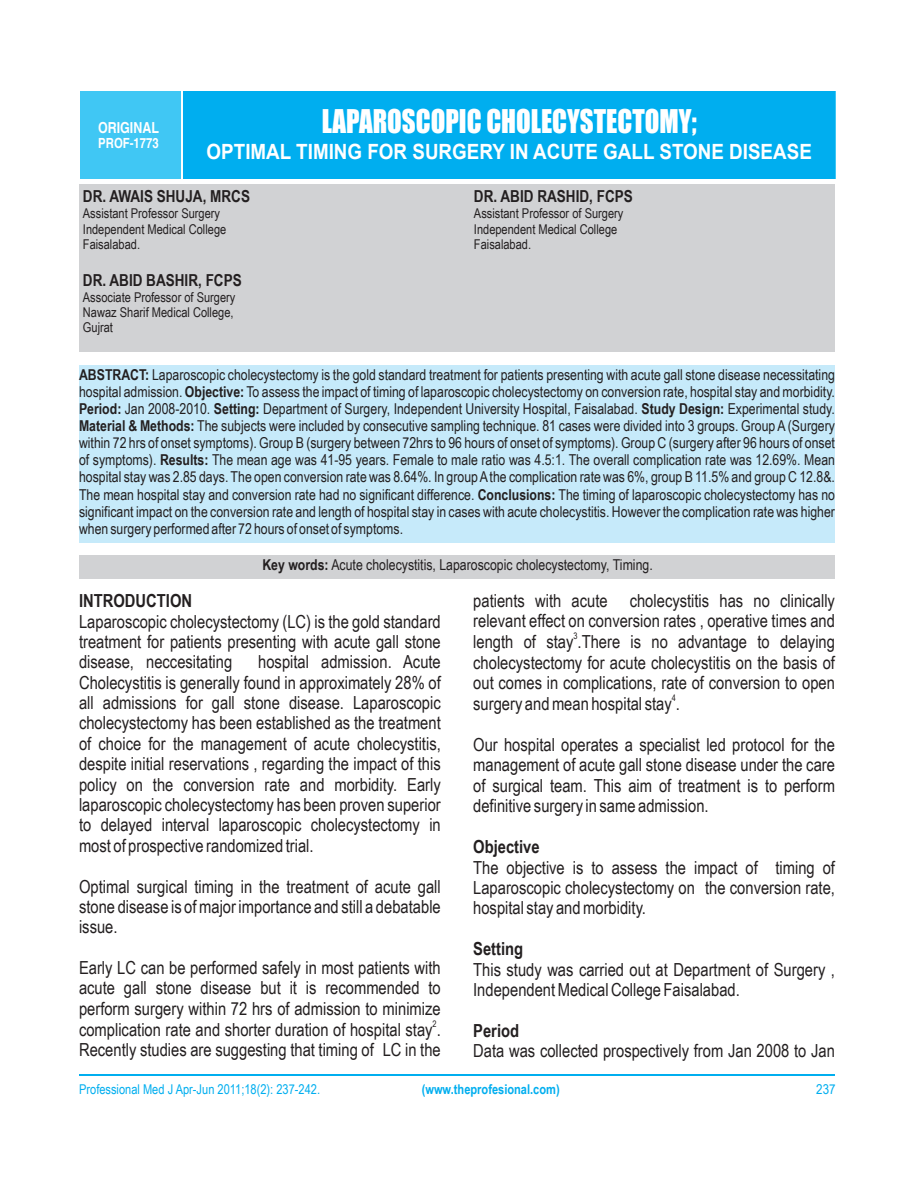
<style>
.page{position:relative;width:918px;height:1188px;background:#fff}
.page>*{position:absolute;margin:0;border:0;box-sizing:border-box;transform-origin:0 0}
.t1{font:30px "Impact";color:#fff;scale:.9 1}
.t2{font:700 21px "Arial";color:#fff;scale:.9 1}
.t3{font:18px/20.4px "Arial Narrow";color:#231f20}
.t4{font:700 18px "Arial Narrow";color:#231f20}
.t5{font:700 16.5px "Arial Narrow";color:#231f20}
.t6{font:15.15px "Switzerland";color:#fff;scale:.82 1}
.t7{font:15px/17.1px "Arial Narrow";color:#231f20;text-align:justify}
.t8{font:13.95px "Switzerland";color:#fff;scale:.81 1}
.t9{font:13.5px/15.3px "Arial Narrow";color:#231f20}
.t10{font:13.5px "Arial Narrow";color:#00aeef}
.t11{font:700 13.5px "Arial Narrow";color:#00aeef}
.t12{font:13.5px "Arial Narrow";color:#00aeef;scale:1.04 1}
.t13{font:9px "Arial Narrow";color:#231f20}
.s1{font-weight:700}
</style>
<div class="page">
<div style="left:79px;top:185px;width:756px;height:167px;background:#d1d2d4"></div>
<div style="left:79px;top:555px;width:756px;height:23px;background:#d1d2d4"></div>
<div style="left:80px;top:91px;width:755px;height:88px;background:#40c7f4"></div>
<div style="left:183px;top:91px;width:652px;height:88px;background:#00aeef"></div>
<div style="left:79px;top:366px;width:756px;height:177px;background:#c6eafa"></div>
<hr style="left:79px;top:1074px;width:756px;height:2px;background:#00aeef">
<hr style="left:182px;top:91px;width:1px;height:88px;background:#fff">
<p class="t6" style="left:98px;top:119px;width:76px">ORIGINAL</p>
<p class="t8" style="left:98px;top:134px;width:76px">PROF-1773</p>
<h1 class="t1" style="left:322px;top:109px;width:418px">LAPAROSCOPIC CHOLECYSTECTOMY;</h1>
<p class="t2" style="left:207px;top:143px;width:674px">OPTIMAL TIMING FOR SURGERY IN ACUTE GALL STONE DISEASE</p>
<p class="t5" style="left:83px;top:190px;width:169px">DR. AWAIS SHUJA, MRCS</p>
<p class="t5" style="left:474px;top:190px;width:160px">DR. ABID RASHID, FCPS</p>
<p class="t9" style="left:83px;top:207px;width:139px">Assistant Professor Surgery</p>
<p class="t9" style="left:474px;top:207px;width:151px">Assistant Professor of Surgery</p>
<p class="t9" style="left:83px;top:222px;width:145px">Independent Medical College</p>
<p class="t9" style="left:474px;top:222px;width:145px">Independent Medical College</p>
<p class="t9" style="left:83px;top:238px;width:59px">Faisalabad.</p>
<p class="t9" style="left:474px;top:238px;width:59px">Faisalabad.</p>
<p class="t5" style="left:83px;top:274px;width:160px">DR. ABID BASHIR, FCPS</p>
<p class="t9" style="left:83px;top:291px;width:154px">Associate Professor of Surgery<br>Nawaz Sharif Medical College,<br>Gujrat</p>
<p class="t7" style="left:79px;top:367px;width:758px"><span class="s1">ABSTRACT:</span> Laparoscopic cholecystectomy is the gold standard treatment for patients presenting with acute gall stone disease necessitating hospital admission. <span class="s1">Objective:</span> To assess the impact of timing of laparoscopic cholecystectomy on conversion rate, hospital stay and morbidity.<br><span class="s1">Period:</span> Jan 2008-2010. <span class="s1">Setting:</span> Department of Surgery, Independent University Hospital, Faisalabad. <span class="s1">Study Design:</span> Experimental study.<br><span class="s1">Material &amp; Methods:</span> The subjects were included by consecutive sampling technique. 81 cases were divided into 3 groups. Group A (Surgery within 72 hrs of onset symptoms). Group B (surgery between 72hrs to 96 hours of onset of symptoms). Group C (surgery after 96 hours of onset of symptoms). <span class="s1">Results:</span> The mean age was 41-95 years. Female to male ratio was 4.5:1. The overall complication rate was 12.69%. Mean hospital stay was 2.85 days. The open conversion rate was 8.64%. In group Athe complication rate was 6%, group B 11.5% and group C 12.8&amp;.<br>The mean hospital stay and conversion rate had no significant difference. <span class="s1">Conclusions:</span> The timing of laparoscopic cholecystectomy has no significant impact on the conversion rate and length of hospital stay in cases with acute cholecystitis. However the complication rate was higher when surgery performed after 72 hours of onset of symptoms.</p>
<p class="t7" style="left:262px;top:558px;width:392px"><span class="s1">Key words:</span> Acute cholecystitis, Laparoscopic cholecystectomy, Timing.</p>
<p class="t4" style="left:79px;top:594px;width:115px">INTRODUCTION</p>
<p class="t3" style="left:473px;top:592px;width:363px">patients with acute cholecystitis has no clinically</p>
<p class="t3" style="left:79px;top:613px;width:363px">Laparoscopic cholecystectomy (LC) is the gold standard</p>
<p class="t3" style="left:473px;top:613px;width:363px">relevant effect on conversion rates , operative times and</p>
<p class="t13" style="left:573px;top:633px;width:6px">3</p>
<p class="t3" style="left:79px;top:633px;width:363px">treatment for patients presenting with acute gall stone</p>
<p class="t3" style="left:473px;top:634px;width:363px">length of stay .There is no advantage to delaying</p>
<p class="t3" style="left:79px;top:653px;width:155px">disease, neccesitating</p>
<p class="t3" style="left:258px;top:653px;width:184px">hospital admission. Acute</p>
<p class="t3" style="left:473px;top:654px;width:363px">cholecystectomy for acute cholecystitis on the basis of</p>
<p class="t3" style="left:79px;top:674px;width:363px">Cholecystitis is generally found in approximately 28% of</p>
<p class="t3" style="left:473px;top:674px;width:363px">out comes in complications, rate of conversion to open</p>
<p class="t13" style="left:672px;top:695px;width:6px">4</p>
<p class="t3" style="left:79px;top:694px;width:363px">all admissions for gall stone disease. Laparoscopic</p>
<p class="t3" style="left:473px;top:695px;width:208px">surgery and mean hospital stay .</p>
<p class="t3" style="left:79px;top:715px;width:363px">cholecystectomy has been established as the treatment of choice for the management of acute cholecystitis,</p>
<p class="t3" style="left:473px;top:736px;width:363px">Our hospital operates a specialist led protocol for the</p>
<p class="t3" style="left:79px;top:755px;width:363px">despite initial reservations , regarding the impact of this</p>
<p class="t3" style="left:473px;top:757px;width:363px">management of acute gall stone disease under the care</p>
<p class="t3" style="left:79px;top:776px;width:363px">policy on the conversion rate and morbidity. Early</p>
<p class="t3" style="left:473px;top:777px;width:363px">of surgical team. This aim of treatment is to perform</p>
<p class="t3" style="left:79px;top:796px;width:363px">laparoscopic cholecystectomy has been proven superior</p>
<p class="t3" style="left:473px;top:797px;width:237px">definitive surgery in same admission.</p>
<p class="t3" style="left:79px;top:817px;width:363px">to delayed interval laparoscopic cholecystectomy in most of prospective randomized trial.</p>
<p class="t4" style="left:473px;top:840px;width:68px">Objective</p>
<p class="t3" style="left:473px;top:859px;width:363px">The objective is to assess the impact of timing of</p>
<p class="t3" style="left:79px;top:878px;width:363px">Optimal surgical timing in the treatment of acute gall</p>
<p class="t3" style="left:473px;top:879px;width:363px">Laparoscopic cholecystectomy on the conversion rate,</p>
<p class="t3" style="left:79px;top:898px;width:363px">stone disease is of major importance and still a debatable</p>
<p class="t3" style="left:473px;top:899px;width:174px">hospital stay and morbidity.</p>
<p class="t3" style="left:79px;top:918px;width:40px">issue.</p>
<p class="t4" style="left:473px;top:942px;width:52px">Setting</p>
<p class="t3" style="left:79px;top:959px;width:363px">Early LC can be performed safely in most patients with</p>
<p class="t3" style="left:473px;top:961px;width:363px">This study was carried out at Department of Surgery ,</p>
<p class="t3" style="left:79px;top:980px;width:363px">acute gall stone disease but it is recommended to</p>
<p class="t3" style="left:473px;top:981px;width:268px">Independent Medical College Faisalabad.</p>
<p class="t3" style="left:79px;top:1000px;width:363px">perform surgery within 72 hrs of admission to minimize</p>
<p class="t13" style="left:433px;top:1020px;width:6px">2</p>
<p class="t3" style="left:79px;top:1021px;width:363px">complication rate and shorter duration of hospital stay .</p>
<p class="t4" style="left:473px;top:1024px;width:47px">Period</p>
<p class="t3" style="left:79px;top:1041px;width:363px">Recently studies are suggesting that timing of LC in the</p>
<p class="t3" style="left:473px;top:1043px;width:363px">Data was collected prospectively from Jan 2008 to Jan</p>
<p class="t10" style="left:79px;top:1084px;width:243px">Professional Med J Apr-Jun 2011;18(2): 237-242.</p>
<p class="t11" style="left:422px;top:1084px;width:140px">(www.theprofesional.com)</p>
<p class="t12" style="left:816px;top:1084px;width:20px">237</p>
</div>
